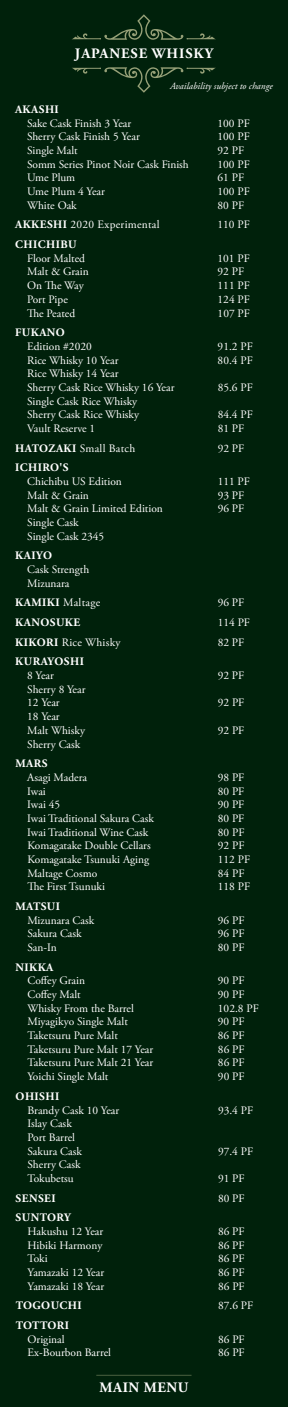
<style>
.page{position:relative;width:288px;height:1407px;background:#00210b}
.page>*{position:absolute;margin:0;border:0;box-sizing:border-box;transform-origin:0 0}
.t1{font:700 14.4px "Adobe Garamond Pro";letter-spacing:.065em;color:#fff}
.t2{font:700 14.4px "Adobe Garamond Pro";letter-spacing:.04em;color:#fff}
.t3{font:11.4px/13.7px "Adobe Garamond Pro";color:#fff}
.t4{font:700 11.4px "Adobe Garamond Pro";letter-spacing:.04em;color:#fff}
.t5{font:11.4px "Adobe Garamond Pro";letter-spacing:.025em;color:#fff}
.t6{font:italic 9.6px "Adobe Garamond Pro";color:#fff}
.s1{font-weight:700}
</style>
<div class="page">
<hr style="left:96px;top:1375px;width:96px;height:1px;background:#97a178">
<svg style="left:72px;top:67px;width:144px;height:26px"></svg>
<svg style="left:72px;top:14px;width:144px;height:26px"></svg>
<p class="t1" style="left:75px;top:46px;width:140px">JAPANESE WHISKY</p>
<p class="t6" style="left:170px;top:80px;width:104px">Availability subject to change</p>
<p class="t4" style="left:15px;top:103px;width:45px">AKASHI</p>
<p class="t3" style="left:27px;top:117px;width:106px">Sake Cask Finish 3 Year</p>
<p class="t3" style="left:218px;top:117px;width:34px">100 PF</p>
<p class="t3" style="left:27px;top:130px;width:114px">Sherry Cask Finish 5 Year</p>
<p class="t3" style="left:218px;top:130px;width:34px">100 PF</p>
<p class="t3" style="left:27px;top:144px;width:52px">Single Malt</p>
<p class="t3" style="left:218px;top:144px;width:28px">92 PF</p>
<p class="t3" style="left:27px;top:158px;width:163px">Somm Series Pinot Noir Cask Finish</p>
<p class="t3" style="left:218px;top:158px;width:34px">100 PF</p>
<p class="t3" style="left:27px;top:171px;width:50px">Ume Plum</p>
<p class="t3" style="left:218px;top:171px;width:28px">61 PF</p>
<p class="t3" style="left:27px;top:185px;width:79px">Ume Plum 4 Year</p>
<p class="t3" style="left:218px;top:185px;width:34px">100 PF</p>
<p class="t3" style="left:27px;top:199px;width:51px">White Oak</p>
<p class="t3" style="left:218px;top:199px;width:28px">80 PF</p>
<p class="t5" style="left:15px;top:218px;width:146px"><span class="s1">AKKESHI</span> 2020 Experimental</p>
<p class="t3" style="left:218px;top:218px;width:34px">110 PF</p>
<p class="t4" style="left:15px;top:238px;width:63px">CHICHIBU</p>
<p class="t3" style="left:27px;top:252px;width:59px">Floor Malted</p>
<p class="t3" style="left:218px;top:252px;width:34px">101 PF</p>
<p class="t3" style="left:27px;top:265px;width:63px">Malt &amp; Grain</p>
<p class="t3" style="left:218px;top:265px;width:28px">92 PF</p>
<p class="t3" style="left:27px;top:279px;width:58px">On The Way</p>
<p class="t3" style="left:218px;top:279px;width:34px">111 PF</p>
<p class="t3" style="left:27px;top:293px;width:42px">Port Pipe</p>
<p class="t3" style="left:218px;top:293px;width:34px">124 PF</p>
<p class="t3" style="left:27px;top:306px;width:50px">The Peated</p>
<p class="t3" style="left:218px;top:306px;width:34px">107 PF</p>
<p class="t4" style="left:15px;top:326px;width:51px">FUKANO</p>
<p class="t3" style="left:27px;top:340px;width:66px">Edition #2020</p>
<p class="t3" style="left:218px;top:340px;width:37px">91.2 PF</p>
<p class="t3" style="left:27px;top:354px;width:93px">Rice Whisky 10 Year</p>
<p class="t3" style="left:218px;top:354px;width:37px">80.4 PF</p>
<p class="t3" style="left:27px;top:367px;width:149px">Rice Whisky 14 Year<br>Sherry Cask Rice Whisky 16 Year</p>
<p class="t3" style="left:218px;top:381px;width:37px">85.6 PF</p>
<p class="t3" style="left:27px;top:395px;width:113px">Single Cask Rice Whisky<br>Sherry Cask Rice Whisky</p>
<p class="t3" style="left:218px;top:408px;width:37px">84.4 PF</p>
<p class="t3" style="left:27px;top:422px;width:70px">Vault Reserve 1</p>
<p class="t3" style="left:218px;top:422px;width:28px">81 PF</p>
<p class="t5" style="left:15px;top:441px;width:122px"><span class="s1">HATOZAKI</span> Small Batch</p>
<p class="t3" style="left:218px;top:442px;width:28px">92 PF</p>
<p class="t4" style="left:15px;top:461px;width:55px">ICHIRO'S</p>
<p class="t3" style="left:27px;top:475px;width:96px">Chichibu US Edition</p>
<p class="t3" style="left:218px;top:475px;width:34px">111 PF</p>
<p class="t3" style="left:27px;top:489px;width:63px">Malt &amp; Grain</p>
<p class="t3" style="left:218px;top:489px;width:28px">93 PF</p>
<p class="t3" style="left:27px;top:502px;width:137px">Malt &amp; Grain Limited Edition</p>
<p class="t3" style="left:218px;top:502px;width:28px">96 PF</p>
<p class="t3" style="left:27px;top:516px;width:78px">Single Cask<br>Single Cask 2345</p>
<p class="t4" style="left:15px;top:549px;width:38px">KAIYO</p>
<p class="t3" style="left:27px;top:563px;width:63px">Cask Strength<br>Mizunara</p>
<p class="t5" style="left:15px;top:596px;width:86px"><span class="s1">KAMIKI</span> Maltage</p>
<p class="t3" style="left:218px;top:596px;width:28px">96 PF</p>
<p class="t4" style="left:15px;top:616px;width:67px">KANOSUKE</p>
<p class="t3" style="left:218px;top:616px;width:34px">114 PF</p>
<p class="t5" style="left:15px;top:635px;width:107px"><span class="s1">KIKORI</span> Rice Whisky</p>
<p class="t3" style="left:218px;top:636px;width:28px">82 PF</p>
<p class="t4" style="left:15px;top:655px;width:70px">KURAYOSHI</p>
<p class="t3" style="left:27px;top:669px;width:28px">8 Year</p>
<p class="t3" style="left:218px;top:669px;width:28px">92 PF</p>
<p class="t3" style="left:27px;top:683px;width:60px">Sherry 8 Year<br>12 Year</p>
<p class="t3" style="left:218px;top:696px;width:28px">92 PF</p>
<p class="t3" style="left:27px;top:710px;width:59px">18 Year<br>Malt Whisky</p>
<p class="t3" style="left:218px;top:724px;width:28px">92 PF</p>
<p class="t3" style="left:27px;top:737px;width:55px">Sherry Cask</p>
<p class="t4" style="left:15px;top:757px;width:34px">MARS</p>
<p class="t3" style="left:27px;top:771px;width:61px">Asagi Madera</p>
<p class="t3" style="left:218px;top:771px;width:28px">98 PF</p>
<p class="t3" style="left:27px;top:785px;width:20px">Iwai</p>
<p class="t3" style="left:218px;top:785px;width:28px">80 PF</p>
<p class="t3" style="left:27px;top:798px;width:34px">Iwai 45</p>
<p class="t3" style="left:218px;top:798px;width:28px">90 PF</p>
<p class="t3" style="left:27px;top:812px;width:128px">Iwai Traditional Sakura Cask</p>
<p class="t3" style="left:218px;top:812px;width:28px">80 PF</p>
<p class="t3" style="left:27px;top:826px;width:123px">Iwai Traditional Wine Cask</p>
<p class="t3" style="left:218px;top:826px;width:28px">80 PF</p>
<p class="t3" style="left:27px;top:839px;width:125px">Komagatake Double Cellars</p>
<p class="t3" style="left:218px;top:839px;width:28px">92 PF</p>
<p class="t3" style="left:27px;top:853px;width:123px">Komagatake Tsunuki Aging</p>
<p class="t3" style="left:218px;top:853px;width:34px">112 PF</p>
<p class="t3" style="left:27px;top:867px;width:71px">Maltage Cosmo</p>
<p class="t3" style="left:218px;top:867px;width:28px">84 PF</p>
<p class="t3" style="left:27px;top:880px;width:79px">The First Tsunuki</p>
<p class="t3" style="left:218px;top:880px;width:34px">118 PF</p>
<p class="t4" style="left:15px;top:900px;width:46px">MATSUI</p>
<p class="t3" style="left:27px;top:914px;width:68px">Mizunara Cask</p>
<p class="t3" style="left:218px;top:914px;width:28px">96 PF</p>
<p class="t3" style="left:27px;top:927px;width:56px">Sakura Cask</p>
<p class="t3" style="left:218px;top:927px;width:28px">96 PF</p>
<p class="t3" style="left:27px;top:941px;width:31px">San-In</p>
<p class="t3" style="left:218px;top:941px;width:28px">80 PF</p>
<p class="t4" style="left:15px;top:960px;width:39px">NIKKA</p>
<p class="t3" style="left:27px;top:974px;width:59px">Coffey Grain</p>
<p class="t3" style="left:218px;top:974px;width:28px">90 PF</p>
<p class="t3" style="left:27px;top:988px;width:55px">Coffey Malt</p>
<p class="t3" style="left:218px;top:988px;width:28px">90 PF</p>
<p class="t3" style="left:27px;top:1002px;width:108px">Whisky From the Barrel</p>
<p class="t3" style="left:218px;top:1002px;width:42px">102.8 PF</p>
<p class="t3" style="left:27px;top:1015px;width:102px">Miyagikyo Single Malt</p>
<p class="t3" style="left:218px;top:1015px;width:28px">90 PF</p>
<p class="t3" style="left:27px;top:1029px;width:92px">Taketsuru Pure Malt</p>
<p class="t3" style="left:218px;top:1029px;width:28px">86 PF</p>
<p class="t3" style="left:27px;top:1043px;width:127px">Taketsuru Pure Malt 17 Year</p>
<p class="t3" style="left:218px;top:1043px;width:28px">86 PF</p>
<p class="t3" style="left:27px;top:1056px;width:127px">Taketsuru Pure Malt 21 Year</p>
<p class="t3" style="left:218px;top:1056px;width:28px">86 PF</p>
<p class="t3" style="left:27px;top:1070px;width:82px">Yoichi Single Malt</p>
<p class="t3" style="left:218px;top:1070px;width:28px">90 PF</p>
<p class="t4" style="left:16px;top:1090px;width:45px">OHISHI</p>
<p class="t3" style="left:28px;top:1103px;width:93px">Brandy Cask 10 Year</p>
<p class="t3" style="left:218px;top:1103px;width:37px">93.4 PF</p>
<p class="t3" style="left:28px;top:1117px;width:56px">Islay Cask<br>Port Barrel<br>Sakura Cask</p>
<p class="t3" style="left:218px;top:1145px;width:37px">97.4 PF</p>
<p class="t3" style="left:28px;top:1158px;width:55px">Sherry Cask<br>Tokubetsu</p>
<p class="t3" style="left:218px;top:1172px;width:28px">91 PF</p>
<p class="t4" style="left:16px;top:1191px;width:42px">SENSEI</p>
<p class="t3" style="left:218px;top:1192px;width:28px">80 PF</p>
<p class="t4" style="left:16px;top:1211px;width:57px">SUNTORY</p>
<p class="t3" style="left:28px;top:1225px;width:77px">Hakushu 12 Year</p>
<p class="t3" style="left:218px;top:1225px;width:28px">86 PF</p>
<p class="t3" style="left:28px;top:1239px;width:76px">Hibiki Harmony</p>
<p class="t3" style="left:218px;top:1239px;width:28px">86 PF</p>
<p class="t3" style="left:28px;top:1252px;width:22px">Toki</p>
<p class="t3" style="left:218px;top:1252px;width:28px">86 PF</p>
<p class="t3" style="left:28px;top:1266px;width:78px">Yamazaki 12 Year</p>
<p class="t3" style="left:218px;top:1266px;width:28px">86 PF</p>
<p class="t3" style="left:28px;top:1280px;width:78px">Yamazaki 18 Year</p>
<p class="t3" style="left:218px;top:1280px;width:28px">86 PF</p>
<p class="t4" style="left:16px;top:1299px;width:68px">TOGOUCHI</p>
<p class="t3" style="left:218px;top:1299px;width:37px">87.6 PF</p>
<p class="t4" style="left:16px;top:1319px;width:55px">TOTTORI</p>
<p class="t3" style="left:28px;top:1333px;width:39px">Original</p>
<p class="t3" style="left:218px;top:1333px;width:28px">86 PF</p>
<p class="t3" style="left:28px;top:1346px;width:85px">Ex-Bourbon Barrel</p>
<p class="t3" style="left:218px;top:1346px;width:28px">86 PF</p>
<p class="t2" style="left:100px;top:1379px;width:90px">MAIN MENU</p>
</div>
